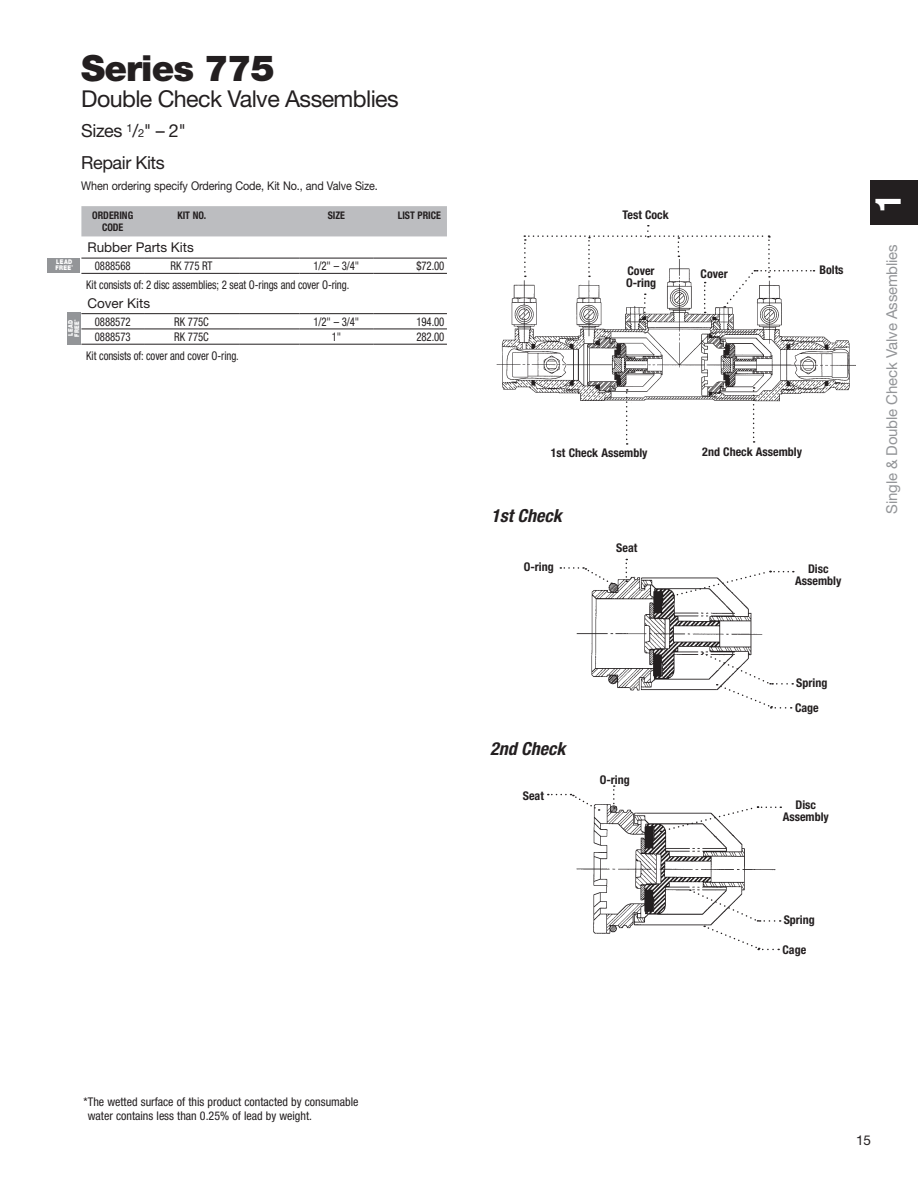
<style>
.page{position:relative;width:918px;height:1188px;background:#fff}
.page>*{position:absolute;margin:0;border:0;box-sizing:border-box;transform-origin:0 0}
.t1{font:900 36px "Helvetica Neue LT Std";letter-spacing:-.025em;color:#231f20}
.t2{font:700 36px "Helvetica Neue LT Std";color:#fff}
.t3{font:23.25px "Helvetica Neue LT Std";letter-spacing:-.025em;color:#231f20}
.t4{font:18px/31.8px "Helvetica Neue LT Std";letter-spacing:-.025em;color:#231f20}
.t5{font:italic 700 condensed 18px "Helvetica Neue LT Std";color:#231f20}
.t6{font:15px "Helvetica Neue LT Std";letter-spacing:-.015em;color:#939598}
.t7{font:13.5px "Helvetica Neue LT Std";color:#231f20}
.t8{font:condensed 12px "Helvetica Neue LT Std";letter-spacing:-.01em;color:#231f20;scale:.9 1}
.t9{font:700 condensed 12px/12px "Helvetica Neue LT Std";color:#231f20;text-align:center}
.t10{font:condensed 12px/13.5px "Helvetica Neue LT Std";letter-spacing:-.01em;color:#231f20}
.t11{font:12px "Helvetica Neue LT Std";letter-spacing:-.01em;color:#231f20;scale:.9 1}
.t12{font:700 condensed 10.5px/12px "Helvetica Neue LT Std";color:#231f20;text-align:center;scale:.95 1}
.t13{font:900 6.45px/6.4px "Helvetica Neue LT Std";letter-spacing:.06em;color:#fff;scale:.82 1}
.s1{font-size:11.1px}
</style>
<div class="page">
<div style="left:871px;top:180px;width:47px;height:45px;background:#231f20"></div>
<img style="left:576px;top:576px;width:187px;height:115px">
<svg style="left:626px;top:559px;width:1px;height:23px"></svg>
<img style="left:576px;top:804px;width:200px;height:130px">
<svg style="left:673px;top:570px;width:121px;height:27px"></svg>
<svg style="left:560px;top:567px;width:52px;height:17px"></svg>
<svg style="left:702px;top:652px;width:91px;height:57px"></svg>
<svg style="left:613px;top:785px;width:2px;height:24px"></svg>
<svg style="left:660px;top:806px;width:121px;height:26px"></svg>
<svg style="left:548px;top:794px;width:52px;height:17px"></svg>
<svg style="left:690px;top:889px;width:91px;height:61px"></svg>
<img style="left:496px;top:270px;width:360px;height:135px">
<svg style="left:626px;top:389px;width:2px;height:56px"></svg>
<svg style="left:753px;top:387px;width:2px;height:56px"></svg>
<svg style="left:524px;top:225px;width:291px;height:93px"></svg>
<div style="left:81px;top:206px;width:366px;height:30px;background:#bcbdc0"></div>
<hr style="left:81px;top:329px;width:63px;height:1px;background:#231f20">
<hr style="left:144px;top:329px;width:95px;height:1px;background:#231f20">
<hr style="left:239px;top:329px;width:61px;height:1px;background:#231f20">
<hr style="left:300px;top:329px;width:73px;height:1px;background:#231f20">
<hr style="left:373px;top:329px;width:74px;height:1px;background:#231f20">
<hr style="left:81px;top:258px;width:63px;height:1px;background:#231f20">
<hr style="left:144px;top:258px;width:95px;height:1px;background:#231f20">
<hr style="left:239px;top:258px;width:61px;height:1px;background:#231f20">
<hr style="left:300px;top:258px;width:73px;height:1px;background:#231f20">
<hr style="left:373px;top:258px;width:74px;height:1px;background:#231f20">
<hr style="left:81px;top:273px;width:63px;height:1px;background:#231f20">
<hr style="left:144px;top:273px;width:95px;height:1px;background:#231f20">
<hr style="left:239px;top:273px;width:61px;height:1px;background:#231f20">
<hr style="left:300px;top:273px;width:73px;height:1px;background:#231f20">
<hr style="left:373px;top:273px;width:74px;height:1px;background:#231f20">
<hr style="left:81px;top:313px;width:63px;height:1px;background:#231f20">
<hr style="left:144px;top:313px;width:95px;height:1px;background:#231f20">
<hr style="left:239px;top:313px;width:61px;height:1px;background:#231f20">
<hr style="left:300px;top:313px;width:73px;height:1px;background:#231f20">
<hr style="left:373px;top:313px;width:74px;height:1px;background:#231f20">
<hr style="left:81px;top:344px;width:63px;height:1px;background:#231f20">
<hr style="left:144px;top:344px;width:95px;height:1px;background:#231f20">
<hr style="left:239px;top:344px;width:61px;height:1px;background:#231f20">
<hr style="left:300px;top:344px;width:73px;height:1px;background:#231f20">
<hr style="left:373px;top:344px;width:74px;height:1px;background:#231f20">
<div style="left:67px;top:312px;width:13px;height:33px;background:#939598"></div>
<div style="left:47px;top:258px;width:33px;height:15px;background:#939598"></div>
<h1 class="t1" style="left:81px;top:47px;width:195px">Series 775</h1>
<h2 class="t3" style="left:81px;top:85px;width:319px">Double Check Valve Assemblies</h2>
<h3 class="t4" style="left:81px;top:115px;width:106px">Sizes <sup>1</sup>/<span class="s1">2</span>" – 2"<br>Repair Kits</h3>
<p class="t11" style="left:81px;top:178px;width:331px">When ordering specify Ordering Code, Kit No., and Valve Size.</p>
<p class="t12" style="left:92px;top:209px;width:45px">ORDERING<br>CODE</p>
<p class="t12" style="left:177px;top:209px;width:32px">KIT NO.</p>
<p class="t12" style="left:328px;top:209px;width:20px">SIZE</p>
<p class="t12" style="left:398px;top:209px;width:47px">LIST PRICE</p>
<p class="t7" style="left:87px;top:239px;width:108px">Rubber Parts Kits</p>
<p class="t8" style="left:95px;top:259px;width:41px">0888568</p>
<p class="t8" style="left:171px;top:259px;width:48px">RK 775 RT</p>
<p class="t8" style="left:314px;top:259px;width:52px">1/2" – 3/4"</p>
<p class="t8" style="left:416px;top:259px;width:33px">$72.00</p>
<p class="t8" style="left:86px;top:277px;width:294px">Kit consists of: 2 disc assemblies; 2 seat O-rings and cover O-ring.</p>
<p class="t7" style="left:87px;top:295px;width:64px">Cover Kits</p>
<p class="t8" style="left:95px;top:314px;width:41px">0888572</p>
<p class="t8" style="left:174px;top:314px;width:40px">RK 775C</p>
<p class="t8" style="left:314px;top:314px;width:52px">1/2" – 3/4"</p>
<p class="t8" style="left:416px;top:314px;width:33px">194.00</p>
<p class="t8" style="left:95px;top:330px;width:41px">0888573</p>
<p class="t8" style="left:174px;top:330px;width:40px">RK 775C</p>
<p class="t8" style="left:332px;top:330px;width:12px">1"</p>
<p class="t8" style="left:416px;top:330px;width:33px">282.00</p>
<p class="t8" style="left:86px;top:348px;width:171px">Kit consists of: cover and cover O-ring.</p>
<p class="t13" style="left:56px;top:258px;width:23px">LEAD<br>FREE<sup>*</sup></p>
<p class="t13" style="left:67px;top:337px;width:23px;rotate:-90deg">LEAD<br>FREE<sup>*</sup></p>
<p class="t9" style="left:623px;top:208px;width:48px">Test Cock</p>
<p class="t9" style="left:626px;top:264px;width:31px;text-align:left">Cover<br>O-ring</p>
<p class="t9" style="left:701px;top:267px;width:29px">Cover</p>
<p class="t9" style="left:819px;top:264px;width:26px">Bolts</p>
<p class="t9" style="left:551px;top:447px;width:98px">1st Check Assembly</p>
<p class="t9" style="left:702px;top:446px;width:101px">2nd Check Assembly</p>
<h3 class="t5" style="left:491px;top:505px;width:72px">1st Check</h3>
<p class="t9" style="left:524px;top:561px;width:31px">O-ring</p>
<p class="t9" style="left:616px;top:542px;width:23px">Seat</p>
<p class="t9" style="left:795px;top:563px;width:48px">Disc<br>Assembly</p>
<h1 class="t2" style="left:866px;top:213px;width:22px;rotate:-90deg">1</h1>
<p class="t6" style="left:883px;top:514px;width:271px;rotate:-90deg">Single &amp; Double Check Valve Assemblies</p>
<h3 class="t5" style="left:490px;top:738px;width:77px">2nd Check</h3>
<p class="t9" style="left:523px;top:789px;width:23px">Seat</p>
<p class="t9" style="left:600px;top:773px;width:31px">O-ring</p>
<p class="t9" style="left:795px;top:670px;width:34px;line-height:25px;text-align:left">Spring<br>Cage</p>
<p class="t9" style="left:783px;top:798px;width:48px">Disc<br>Assembly</p>
<p class="t9" style="left:784px;top:914px;width:33px">Spring</p>
<p class="t9" style="left:783px;top:943px;width:25px">Cage</p>
<p class="t10" style="left:88px;top:1095px;width:272px;text-indent:-4px">*The wetted surface of this product contacted by consumable water contains less than 0.25% of lead by weight.</p>
<p class="t7" style="left:856px;top:1132px;width:16px">15</p>
</div>
